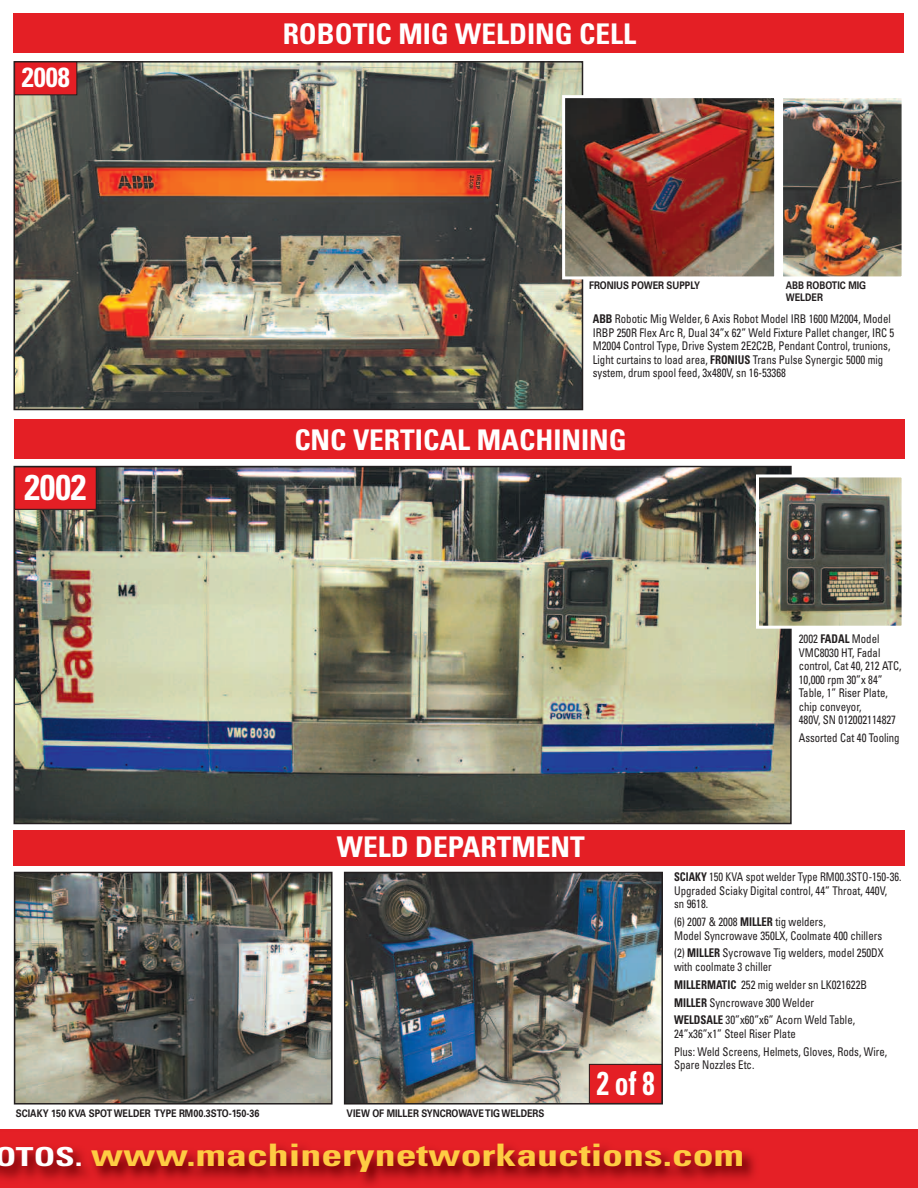
<style>
.page{position:relative;width:918px;height:1188px;background:#fff}
.page>*{position:absolute;margin:0;border:0;box-sizing:border-box;transform-origin:0 0}
.t1{font:700 condensed 35.85px "Univers";color:#fff}
.t2{font:700 condensed 33px "Univers";color:#fff;scale:.83 1}
.t3{font:700 condensed 31.05px "Univers";color:#fecc43;scale:1.35 1}
.t4{font:700 condensed 28.5px "Univers";color:#fff}
.t5{font:700 condensed 27.6px "Univers";color:#fff}
.t6{font:condensed 12px/13.5px "Univers";color:#231f20;scale:.9 1}
.t7{font:condensed 12px/13.5px "Univers";color:#231f20;scale:.88 1}
.t8{font:700 10.5px/12px "Univers";color:#231f20;scale:.85 1}
.s1{font-weight:700}
.s2{font-size:26.25px;color:#fff}
</style>
<div class="page">
<svg style="left:0;top:1129px;width:918px;height:59px;background:#d21a20"></svg>
<img style="left:17px;top:875px;width:313px;height:227px">
<div style="left:14px;top:872px;width:319px;height:233px;border:2px solid #231f20"></div>
<img style="left:347px;top:875px;width:313px;height:227px">
<div style="left:344px;top:872px;width:319px;height:233px;border:2px solid #231f20"></div>
<div style="left:14px;top:830px;width:891px;height:35px;background:#e41f25"></div>
<img style="left:17px;top:64px;width:563px;height:343px">
<div style="left:14px;top:61px;width:569px;height:349px;border:2px solid #231f20"></div>
<div style="left:15px;top:62px;width:62px;height:33px;background:#e41f25"></div>
<div style="left:589px;top:1064px;width:73px;height:39px;background:#e41f25"></div>
<div style="left:589px;top:1064px;width:73px;height:40px;border:1px solid #231f20"></div>
<img style="left:17px;top:469px;width:772px;height:352px">
<div style="left:14px;top:466px;width:778px;height:358px;border:2px solid #231f20"></div>
<img style="left:760px;top:478px;width:141px;height:147px">
<div style="left:756px;top:474px;width:149px;height:155px;border:3px solid #fff"></div>
<div style="left:15px;top:419px;width:890px;height:40px;background:#e41f25"></div>
<div style="left:15px;top:467px;width:81px;height:42px;background:#e41f25"></div>
<div style="left:14px;top:467px;width:83px;height:43px;border:1px solid #231f20"></div>
<div style="left:14px;top:14px;width:890px;height:39px;background:#e41f25"></div>
<img style="left:784px;top:99px;width:117px;height:176px">
<div style="left:780px;top:95px;width:125px;height:184px;border:3px solid #fff"></div>
<img style="left:566px;top:99px;width:207px;height:176px">
<div style="left:562px;top:95px;width:215px;height:184px;border:3px solid #fff"></div>
<h3 class="t5" style="left:22px;top:67px;width:50px">2008</h3>
<h1 class="t1" style="left:24px;top:474px;width:64px">2002</h1>
<h3 class="t4" style="left:283px;top:23px;width:355px">ROBOTIC MIG WELDING CELL</h3>
<p class="t8" style="left:589px;top:281px;width:132px">FRONIUS POWER SUPPLY</p>
<p class="t8" style="left:786px;top:281px;width:96px">ABB ROBOTIC MIG<br>WELDER</p>
<p class="t6" style="left:593px;top:313px;width:337px"><span class="s1">ABB</span> Robotic Mig Welder, 6 Axis Robot Model IRB 1600 M2004, Model IRBP 250R Flex Arc R, Dual 34”x 62” Weld Fixture Pallet changer, IRC 5<br>M2004 Control Type, Drive System 2E2C2B, Pendant Control, trunions, Light curtains to load area, <span class="s1">FRONIUS</span> Trans Pulse Synergic 5000 mig system, drum spool feed, 3x480V, sn 16-53368</p>
<h3 class="t4" style="left:294px;top:429px;width:334px">CNC VERTICAL MACHINING</h3>
<p class="t6" style="left:799px;top:633px;width:116px">2002 <span class="s1">FADAL</span> Model<br>VMC8030 HT, Fadal control, Cat 40, 212 ATC,<br>10,000 rpm 30”x 84”<br>Table, 1” Riser Plate, chip conveyor,<br>480V, SN 012002114827</p>
<p class="t6" style="left:799px;top:732px;width:114px">Assorted Cat 40 Tooling</p>
<h3 class="t4" style="left:337px;top:837px;width:249px">WELD DEPARTMENT</h3>
<h2 class="t2" style="left:597px;top:1071px;width:71px">2of8</h2>
<p class="t7" style="left:674px;top:871px;width:260px"><span class="s1">SCIAKY</span> 150 KVA spot welder Type RM00.3STO-150-36.<br>Upgraded Sciaky Digital control, 44” Throat, 440V,<br>sn 9618.</p>
<p class="t6" style="left:674px;top:916px;width:233px">(6) 2007 &amp; 2008 <span class="s1">MILLER</span> tig welders,<br>Model Syncrowave 350LX, Coolmate 400 chillers</p>
<p class="t6" style="left:674px;top:947px;width:235px">(2) <span class="s1">MILLER</span> Sycrowave Tig welders, model 250DX with coolmate 3 chiller</p>
<p class="t6" style="left:674px;top:977px;width:216px;line-height:17.9px"><span class="s1">MILLERMATIC</span> 252 mig welder sn LK021622B<br><span class="s1">MILLER</span> Syncrowave 300 Welder<br><span class="s1">WELDSALE</span> 30”x60”x6” Acorn Weld Table,</p>
<p class="t6" style="left:674px;top:1026px;width:238px;line-height:17.9px">24”x36”x1” Steel Riser Plate<br>Plus: Weld Screens, Helmets, Gloves, Rods, Wire,</p>
<p class="t6" style="left:674px;top:1059px;width:91px">Spare Nozzles Etc.</p>
<p class="t8" style="left:16px;top:1109px;width:288px">SCIAKY 150 KVA SPOTWELDER TYPE RM00.3STO-150-36</p>
<p class="t8" style="left:347px;top:1108px;width:234px">VIEW OF MILLER SYNCROWAVETIGWELDERS</p>
<h3 class="t3" style="left:-6px;top:1144px;width:557px"><span class="s2">OTOS.</span> www.machinerynetworkauctions.com</h3>
</div>
